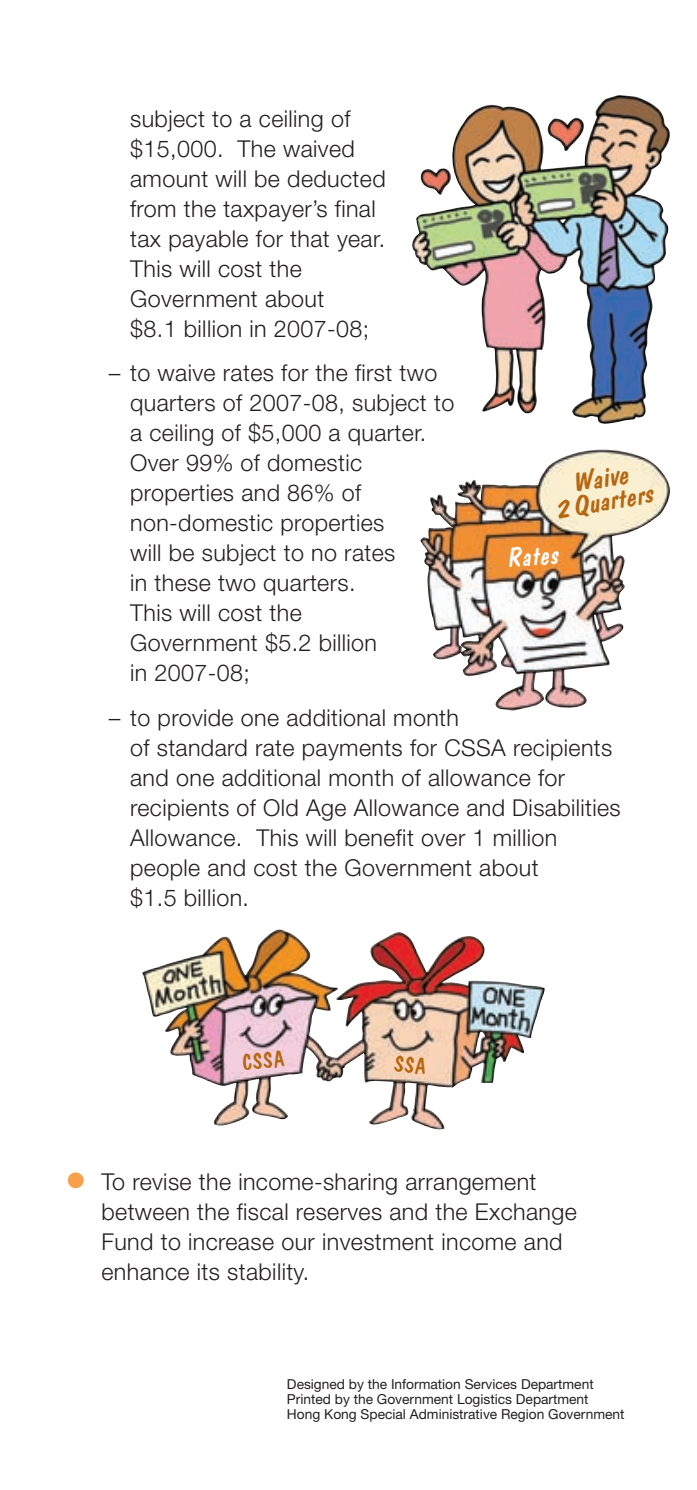
<style>
.page{position:relative;width:697px;height:1490px;background:#fff}
.page>*{position:absolute;margin:0;border:0;box-sizing:border-box;transform-origin:0 0}
.t1{font:italic 27.5px/23px "Dom Casual";color:#b66711;text-align:center;scale:1.1 1}
.t2{font:italic 27.5px "Dom Casual";color:#fff}
.t3{font:300 23.25px/30px "Helvetica Neue";letter-spacing:.015em;color:#231f20}
.t4{font:22.5px "Dom Casual";color:#b66711}
.t5{font:13.75px/15px "Helvetica Neue";color:#231f20}
.s1{font-family:"M Hei";font-size:20px;color:#f89f49}
</style>
<div class="page">
<img style="left:420px;top:449px;width:250px;height:262px">
<img style="left:142px;top:929px;width:402px;height:201px">
<img style="left:412px;top:95px;width:258px;height:329px">
<svg style="left:394px;top:1055px;width:32px;height:19px"></svg>
<p class="t3" style="left:130px;top:106px;width:257px">subject to a ceiling of $15,000. The waived amount will be deducted from the taxpayer’s final tax payable for that year.<br>This will cost the<br>Government about<br>$8.1 billion in 2007-08;</p>
<p class="t3" style="left:130px;top:360px;width:325px;text-indent:-21px">– to waive rates for the first two quarters of 2007-08, subject to a ceiling of $5,000 a quarter.<br>Over 99% of domestic properties and 86% of non-domestic properties<br>will be subject to no rates<br>in these two quarters.<br>This will cost the<br>Government $5.2 billion<br>in 2007-08;</p>
<p class="t3" style="left:130px;top:704px;width:492px;text-indent:-21px">– to provide one additional month<br>of standard rate payments for CSSA recipients and one additional month of allowance for recipients of Old Age Allowance and Disabilities Allowance. This will benefit over 1 million people and cost the Government about<br>$1.5 billion.</p>
<p class="t1" style="left:549px;top:479px;width:92px;rotate:-10deg">Waive<br>2Quarters</p>
<p class="t2" style="left:504px;top:547px;width:54px;rotate:-5deg">Rates</p>
<p class="t4" style="left:241px;top:1053px;width:44px;rotate:-6deg">CSSA</p>
<p class="t3" style="left:101px;top:1169px;width:476px;text-indent:-35px"><span class="s1">●</span> To revise the income-sharing arrangement between the fiscal reserves and the Exchange Fund to increase our investment income and enhance its stability.</p>
<p class="t5" style="left:287px;top:1377px;width:339px">Designed by the Information Services Department<br>Printed by the Government Logistics Department<br>Hong Kong Special Administrative Region Government</p>
</div>
